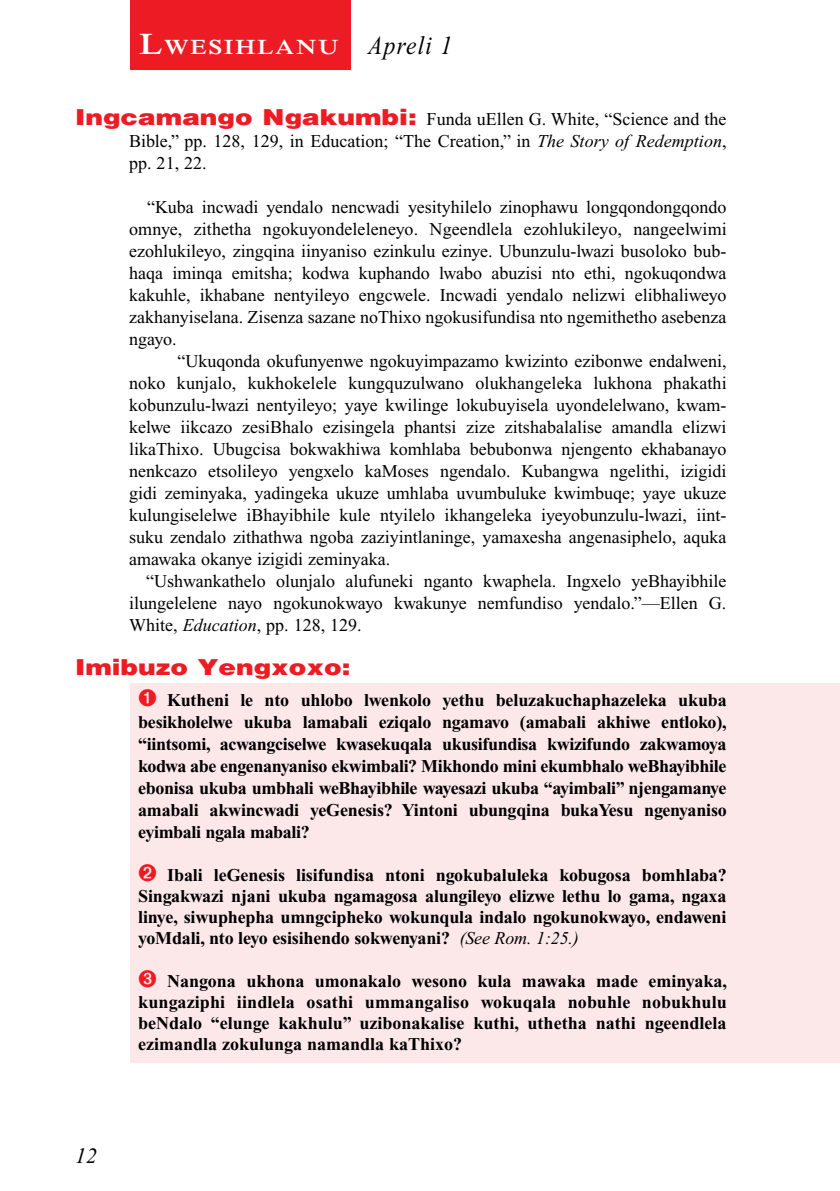
<style>
.page{position:relative;width:840px;height:1191px;background:#fff}
.page>*{position:absolute;margin:0;border:0;box-sizing:border-box;transform-origin:0 0}
.t1{font:italic 26px "Times New Roman PS Std";letter-spacing:.05em;color:#000;scale:.9 1}
.t2{font:900 22px "Helvetica LT Std";color:#ed1c24;scale:1.2 1}
.t3{font:italic 22px "Times New Roman PS Std";color:#000}
.t4{font:600 21px "Times NRMT Std";letter-spacing:.07em;color:#fff;scale:1.1 1}
.t5{font:18px/22px "Times New Roman PS Std";color:#000;text-align:justify}
.t6{font:700 18px/22px "Times New Roman PS Std";letter-spacing:-.01em;color:#000;text-align:justify}
.s1{font-size:30px}
.s2{font-family:"Helvetica LT Std";font-weight:900;font-size:22px;color:#ed1c24}
.s3{font-style:italic}
.s4{color:#ed1c24}
.s5{font-weight:400;font-style:italic}
</style>
<div class="page">
<div style="left:130px;top:0;width:220px;height:69px;background:#ed1c24"></div>
<div style="left:130px;top:683px;width:709px;height:380px;background:#fde8e9"></div>
<p class="t4" style="left:139px;top:35px;width:183px"><span class="s1">L</span>WESIHLANU</p>
<h1 class="t1" style="left:368px;top:32px;width:95px">Apreli 1</h1>
<p class="t5" style="left:129px;top:108px;width:598px;text-indent:-54px"><span class="s2">Ingcamango Ngakumbi:</span> Funda uEllen G. White, “Science and the Bible,” pp. 128, 129, in Education; “The Creation,” in <span class="s3">The Story of Redemption</span>, pp. 21, 22.</p>
<p class="t5" style="left:129px;top:196px;width:598px;text-indent:18px">“Kuba incwadi yendalo nencwadi yesityhilelo zinophawu longqondongqondo omnye, zithetha ngokuyondeleleneyo. Ngeendlela ezohlukileyo, nangeelwimi ezohlukileyo, zingqina iinyaniso ezinkulu ezinye. Ubunzulu-lwazi busoloko bub&shy;haqa iminqa emitsha; kodwa kuphando lwabo abuzisi nto ethi, ngokuqondwa kakuhle, ikhabane nentyileyo engcwele. Incwadi yendalo nelizwi elibhaliweyo zakhanyiselana. Zisenza sazane noThixo ngokusifundisa nto ngemithetho asebenza ngayo.</p>
<p class="t5" style="left:129px;top:350px;width:598px;text-indent:48px">“Ukuqonda okufunyenwe ngokuyimpazamo kwizinto ezibonwe endalweni, noko kunjalo, kukhokelele kungquzulwano olukhangeleka lukhona phakathi kobunzulu-lwazi nentyileyo; yaye kwilinge lokubuyisela uyondelelwano, kwam&shy;kelwe iikcazo zesiBhalo ezisingela phantsi zize zitshabalalise amandla elizwi likaThixo. Ubugcisa bokwakhiwa komhlaba bebubonwa njengento ekhabanayo nenkcazo etsolileyo yengxelo kaMoses ngendalo. Kubangwa ngelithi, izigidi gidi zeminyaka, yadingeka ukuze umhlaba uvumbuluke kwimbuqe; yaye ukuze kulungiselelwe iBhayibhile kule ntyilelo ikhangeleka iyeyobunzulu-lwazi, iint&shy;suku zendalo zithathwa ngoba zaziyintlaninge, yamaxesha angenasiphelo, aquka amawaka okanye izigidi zeminyaka.</p>
<p class="t5" style="left:129px;top:570px;width:598px;text-indent:17px">“Ushwankathelo olunjalo alufuneki nganto kwaphela. Ingxelo yeBhayibhile ilungelelene nayo ngokunokwayo kwakunye nemfundiso yendalo.”—Ellen G.<br>White, <span class="s3">Education</span>, pp. 128, 129.</p>
<p class="t2" style="left:75px;top:653px;width:231px">Imibuzo Yengxoxo:</p>
<p class="t6" style="left:138px;top:689px;width:589px"><span class="s4">➊</span> Kutheni le nto uhlobo lwenkolo yethu beluzakuchaphazeleka ukuba besikholelwe ukuba lamabali eziqalo ngamavo (amabali akhiwe entloko), “iintsomi, acwangciselwe kwasekuqala ukusifundisa kwizifundo zakwamoya kodwa abe engenanyaniso ekwimbali? Mikhondo mini ekumbhalo weBhayibhile ebonisa ukuba umbhali weBhayibhile wayesazi ukuba “ayimbali” njengamanye amabali akwincwadi yeGenesis? Yintoni ubungqina bukaYesu ngenyaniso eyimbali ngala mabali?</p>
<p class="t6" style="left:138px;top:865px;width:590px;line-height:21px"><span class="s4">➋</span> Ibali leGenesis lisifundisa ntoni ngokubaluleka kobugosa bomhlaba?<br>Singakwazi njani ukuba ngamagosa alungileyo elizwe lethu lo gama, ngaxa linye, siwuphepha umngcipheko wokunqula indalo ngokunokwayo, endaweni yoMdali, nto leyo esisihendo sokwenyani? <span class="s5">(See Rom. 1:25.)</span></p>
<p class="t6" style="left:138px;top:971px;width:590px;line-height:21px"><span class="s4">➌</span> Nangona ukhona umonakalo wesono kula mawaka made eminyaka, kungaziphi iindlela osathi ummangaliso wokuqala nobuhle nobukhulu beNdalo “elunge kakhulu” uzibonakalise kuthi, uthetha nathi ngeendlela ezimandla zokulunga namandla kaThixo?</p>
<p class="t3" style="left:75px;top:1144px;width:23px">12</p>
</div>
